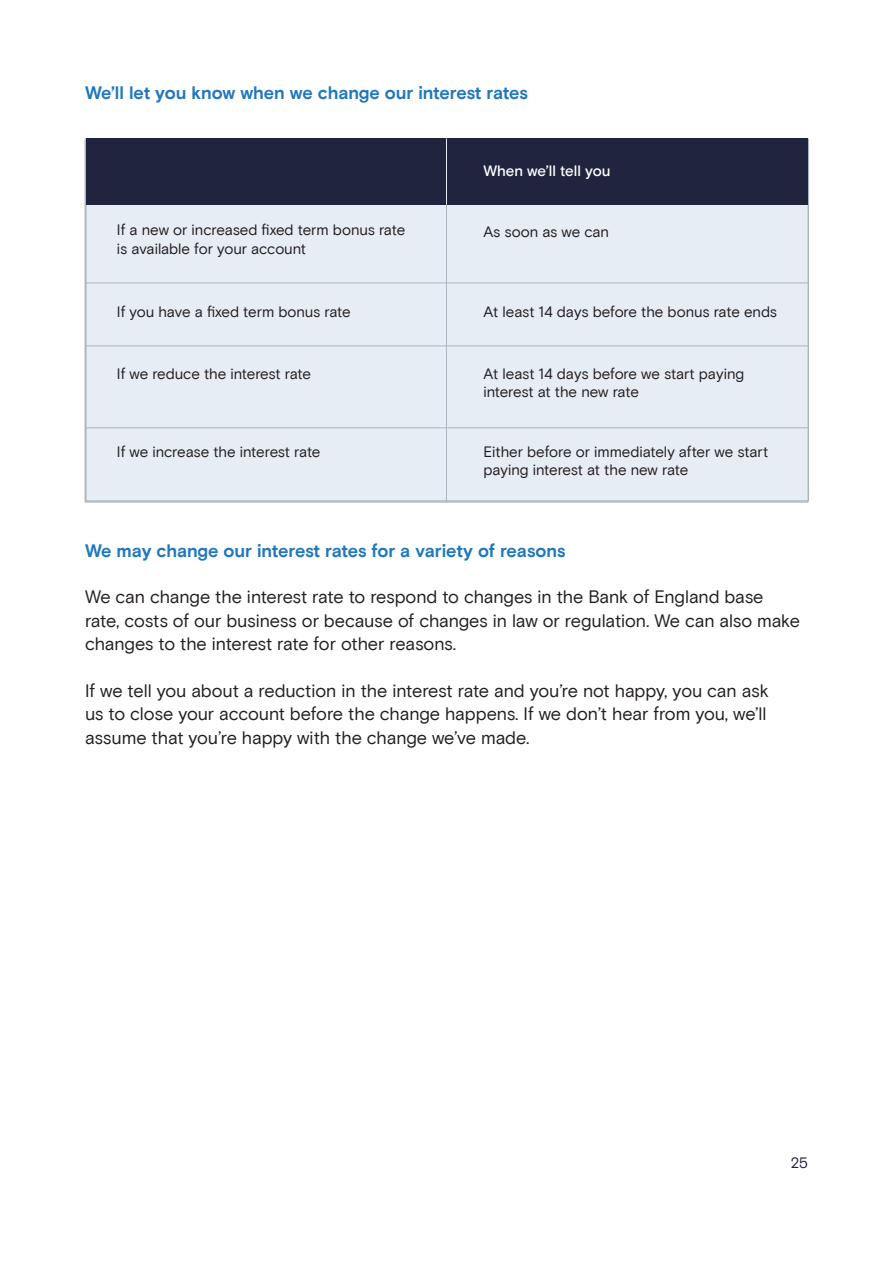
<style>
.page{position:relative;width:893px;height:1263px;background:#fff}
.page>*{position:absolute;margin:0;border:0;box-sizing:border-box;transform-origin:0 0}
.t1{font:18px/23.4px "Basis Grotesque Pro";letter-spacing:-.01em;color:#231f20}
.t2{font:700 18px "Basis Grotesque Pro";letter-spacing:-.01em;color:#2077bd}
.t3{font:15px/18px "Basis Grotesque Pro";letter-spacing:-.01em;color:#231f20}
.t4{font:500 15px "Basis Grotesque Pro";color:#fff}
.t5{font:15px "Basis Grotesque Pro";color:#20243f}
</style>
<div class="page">
<div style="left:85px;top:139px;width:724px;height:363px;background:#e7edf4;border:2px solid #adb6be"></div>
<hr style="left:446px;top:202px;width:1px;height:300px;background:#adb6be">
<hr style="left:85px;top:283px;width:723px;height:1px;background:#adb6be">
<div style="left:86px;top:139px;width:722px;height:66px;background:#20243f"></div>
<hr style="left:446px;top:139px;width:1px;height:66px;background:#e7edf4">
<hr style="left:85px;top:427px;width:723px;height:1px;background:#adb6be">
<hr style="left:85px;top:139px;width:1px;height:363px;background:#adb6be">
<hr style="left:85px;top:346px;width:723px;height:1px;background:#adb6be">
<hr style="left:85px;top:502px;width:723px;height:1px;background:#adb6be">
<p class="t2" style="left:85px;top:82px;width:444px">We’ll let you know when we change our interest rates</p>
<p class="t4" style="left:483px;top:162px;width:129px">When we’ll tell you</p>
<p class="t3" style="left:117px;top:220px;width:290px;line-height:19.5px">If a new or increased fixed term bonus rate is available for your account</p>
<p class="t3" style="left:483px;top:223px;width:127px">As soon as we can</p>
<p class="t3" style="left:117px;top:303px;width:235px">If you have a fixed term bonus rate</p>
<p class="t3" style="left:483px;top:303px;width:295px">At least 14 days before the bonus rate ends</p>
<p class="t3" style="left:117px;top:365px;width:196px">If we reduce the interest rate</p>
<p class="t3" style="left:483px;top:365px;width:262px">At least 14 days before we start paying interest at the new rate</p>
<p class="t3" style="left:117px;top:443px;width:205px">If we increase the interest rate</p>
<p class="t3" style="left:483px;top:443px;width:286px">Either before or immediately after we start paying interest at the new rate</p>
<p class="t2" style="left:85px;top:540px;width:482px">We may change our interest rates for a variety of reasons</p>
<p class="t1" style="left:85px;top:586px;width:716px">We can change the interest rate to respond to changes in the Bank of England base rate, costs of our business or because of changes in law or regulation. We can also make changes to the interest rate for other reasons.</p>
<p class="t1" style="left:85px;top:679px;width:685px">If we tell you about a reduction in the interest rate and you’re not happy, you can ask us to close your account before the change happens. If we don’t hear from you, we’ll assume that you’re happy with the change we’ve made.</p>
<p class="t5" style="left:791px;top:1154px;width:19px">25</p>
</div>
